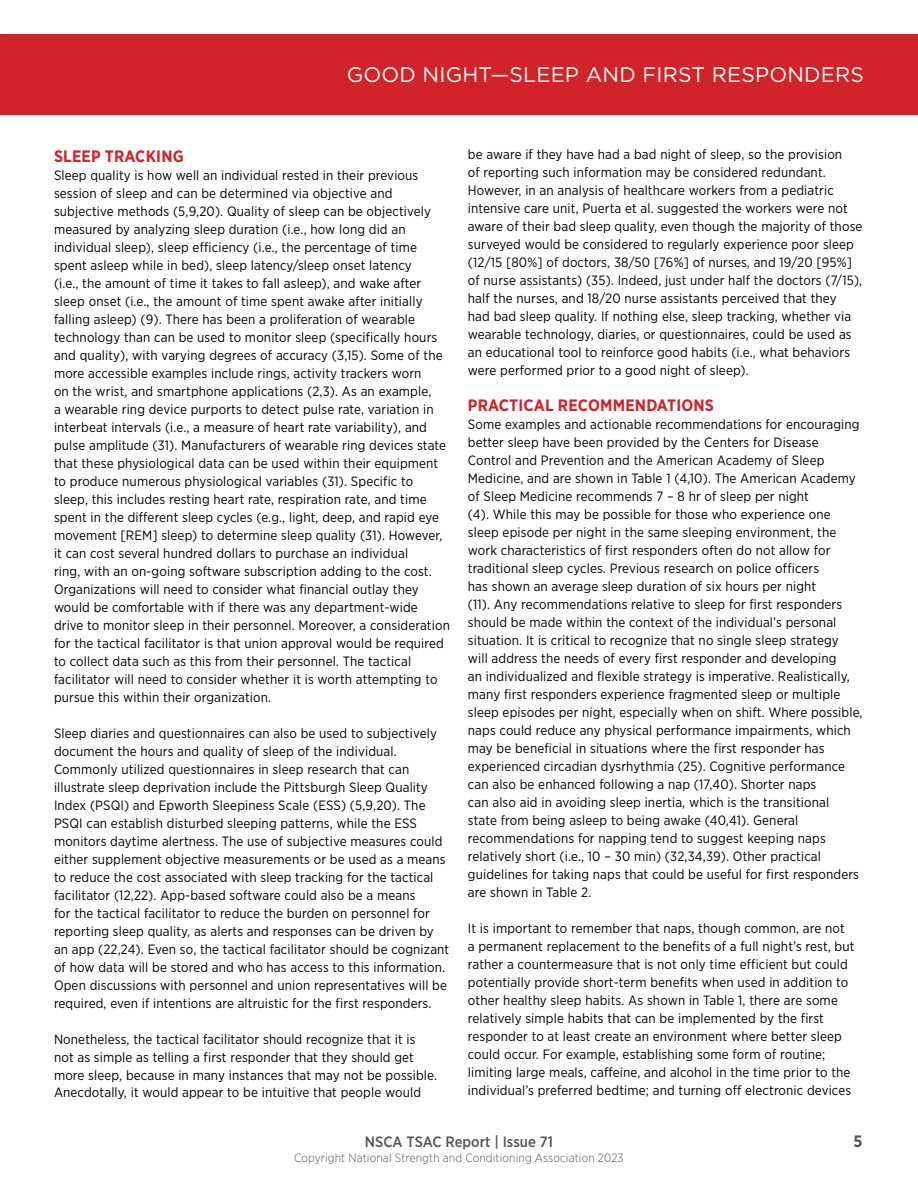
<style>
.page{position:relative;width:918px;height:1188px;background:#fff}
.page>*{position:absolute;margin:0;border:0;box-sizing:border-box;transform-origin:0 0}
.t1{font:21px "Gotham";letter-spacing:.01em;color:#fff}
.t2{font:700 16.5px "Gotham Narrow";letter-spacing:.01em;color:#d2232a}
.t3{font:700 16.5px "Gotham Narrow";color:#52555a}
.t4{font:500 15px "Gotham Narrow";color:#52555a}
.t5{font:13.5px/18px "Gotham Narrow";letter-spacing:.01em;color:#000}
.t6{font:300 12px "Gotham Narrow";letter-spacing:.01em;color:#52555a}
</style>
<div class="page">
<div style="left:0;top:34px;width:918px;height:81px;background:#d2232a"></div>
<h1 class="t1" style="left:347px;top:62px;width:519px">GOOD NIGHT—SLEEP AND FIRST RESPONDERS</h1>
<p class="t2" style="left:54px;top:145px;width:131px">SLEEP TRACKING</p>
<p class="t5" style="left:54px;top:166px;width:397px">Sleep quality is how well an individual rested in their previous session of sleep and can be determined via objective and subjective methods (5,9,20). Quality of sleep can be objectively measured by analyzing sleep duration (i.e., how long did an individual sleep), sleep efficiency (i.e., the percentage of time spent asleep while in bed), sleep latency/sleep onset latency<br>(i.e., the amount of time it takes to fall asleep), and wake after sleep onset (i.e., the amount of time spent awake after initially falling asleep) (9). There has been a proliferation of wearable technology than can be used to monitor sleep (specifically hours and quality), with varying degrees of accuracy (3,15). Some of the more accessible examples include rings, activity trackers worn<br>on the wrist, and smartphone applications (2,3). As an example,<br>a wearable ring device purports to detect pulse rate, variation in interbeat intervals (i.e., a measure of heart rate variability), and pulse amplitude (31). Manufacturers of wearable ring devices state that these physiological data can be used within their equipment to produce numerous physiological variables (31). Specific to sleep, this includes resting heart rate, respiration rate, and time spent in the different sleep cycles (e.g., light, deep, and rapid eye movement [REM] sleep) to determine sleep quality (31). However, it can cost several hundred dollars to purchase an individual<br>ring, with an on-going software subscription adding to the cost.<br>Organizations will need to consider what financial outlay they would be comfortable with if there was any department-wide drive to monitor sleep in their personnel. Moreover, a consideration for the tactical facilitator is that union approval would be required to collect data such as this from their personnel. The tactical facilitator will need to consider whether it is worth attempting to pursue this within their organization.</p>
<p class="t5" style="left:54px;top:724px;width:397px">Sleep diaries and questionnaires can also be used to subjectively document the hours and quality of sleep of the individual.<br>Commonly utilized questionnaires in sleep research that can illustrate sleep deprivation include the Pittsburgh Sleep Quality Index (PSQI) and Epworth Sleepiness Scale (ESS) (5,9,20). The PSQI can establish disturbed sleeping patterns, while the ESS monitors daytime alertness. The use of subjective measures could either supplement objective measurements or be used as a means to reduce the cost associated with sleep tracking for the tactical facilitator (12,22). App-based software could also be a means<br>for the tactical facilitator to reduce the burden on personnel for reporting sleep quality, as alerts and responses can be driven by an app (22,24). Even so, the tactical facilitator should be cognizant of how data will be stored and who has access to this information.<br>Open discussions with personnel and union representatives will be required, even if intentions are altruistic for the first responders.</p>
<p class="t5" style="left:54px;top:1029px;width:385px">Nonetheless, the tactical facilitator should recognize that it is not as simple as telling a first responder that they should get more sleep, because in many instances that may not be possible.<br>Anecdotally, it would appear to be intuitive that people would</p>
<p class="t5" style="left:468px;top:145px;width:396px">be aware if they have had a bad night of sleep, so the provision<br>of reporting such information may be considered redundant.<br>However, in an analysis of healthcare workers from a pediatric intensive care unit, Puerta et al. suggested the workers were not aware of their bad sleep quality, even though the majority of those surveyed would be considered to regularly experience poor sleep (12/15 [80%] of doctors, 38/50 [76%] of nurses, and 19/20 [95%] of nurse assistants) (35). Indeed, just under half the doctors (7/15), half the nurses, and 18/20 nurse assistants perceived that they<br>had bad sleep quality. If nothing else, sleep tracking, whether via wearable technology, diaries, or questionnaires, could be used as an educational tool to reinforce good habits (i.e., what behaviors were performed prior to a good night of sleep).</p>
<p class="t2" style="left:468px;top:395px;width:248px">PRACTICAL RECOMMENDATIONS</p>
<p class="t5" style="left:468px;top:415px;width:396px">Some examples and actionable recommendations for encouraging better sleep have been provided by the Centers for Disease Control and Prevention and the American Academy of Sleep Medicine, and are shown in Table 1 (4,10). The American Academy of Sleep Medicine recommends 7 – 8 hr of sleep per night<br>(4). While this may be possible for those who experience one sleep episode per night in the same sleeping environment, the work characteristics of first responders often do not allow for traditional sleep cycles. Previous research on police officers<br>has shown an average sleep duration of six hours per night<br>(11). Any recommendations relative to sleep for first responders should be made within the context of the individual’s personal situation. It is critical to recognize that no single sleep strategy<br>will address the needs of every first responder and developing<br>an individualized and flexible strategy is imperative. Realistically, many first responders experience fragmented sleep or multiple sleep episodes per night, especially when on shift. Where possible, naps could reduce any physical performance impairments, which may be beneficial in situations where the first responder has experienced circadian dysrhythmia (25). Cognitive performance can also be enhanced following a nap (17,40). Shorter naps<br>can also aid in avoiding sleep inertia, which is the transitional<br>state from being asleep to being awake (40,41). General recommendations for napping tend to suggest keeping naps relatively short (i.e., 10 – 30 min) (32,34,39). Other practical guidelines for taking naps that could be useful for first responders are shown in Table 2.</p>
<p class="t5" style="left:468px;top:919px;width:388px">It is important to remember that naps, though common, are not a permanent replacement to the benefits of a full night’s rest, but rather a countermeasure that is not only time efficient but could potentially provide short-term benefits when used in addition to other healthy sleep habits. As shown in Table 1, there are some relatively simple habits that can be implemented by the first responder to at least create an environment where better sleep could occur. For example, establishing some form of routine; limiting large meals, caffeine, and alcohol in the time prior to the individual’s preferred bedtime; and turning off electronic devices</p>
<p class="t4" style="left:365px;top:1132px;width:190px">NSCA TSAC Report | Issue 71</p>
<p class="t3" style="left:853px;top:1130px;width:11px">5</p>
<p class="t6" style="left:294px;top:1150px;width:331px">Copyright National Strength and Conditioning Association 2023</p>
</div>
